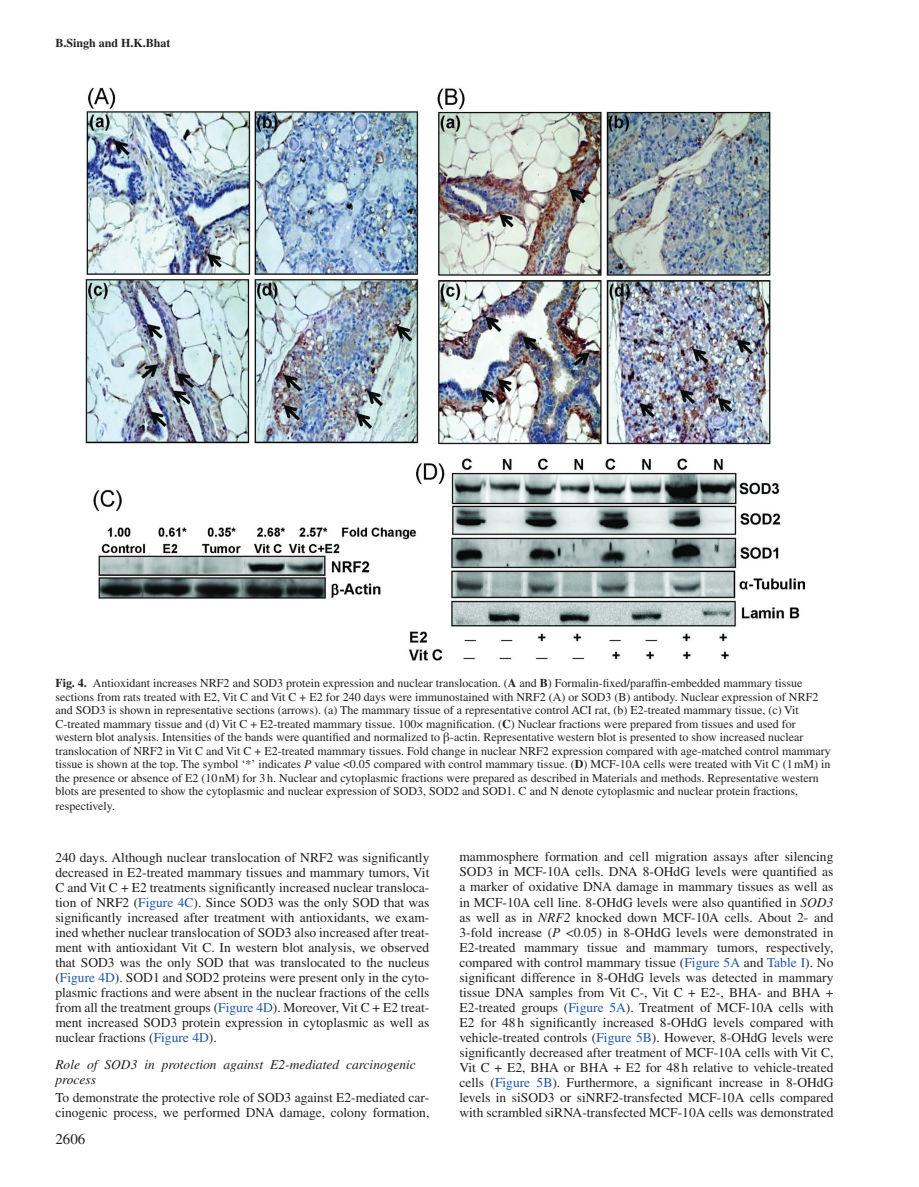
<style>
.page{position:relative;width:919px;height:1187px;background:#fff}
.page>*{position:absolute;margin:0;border:0;box-sizing:border-box;transform-origin:0 0}
.t1{font:15px "Times LT Std";color:#231f20}
.t2{font:13.5px/15px "Times LT Std";color:#231f20;text-align:justify}
.t3{font:italic 13.5px/15px "Times LT Std";color:#231f20}
.t4{font:12px/13.5px "Times LT Std";color:#231f20}
.t5{font:700 12px "Times LT Std";color:#231f20}
.s1{font-weight:700}
.s2{font-family:"Gandhari Unicode"}
.s3{font-style:italic}
.s4{color:#1e56a6}
</style>
<div class="page">
<img style="left:85px;top:87px;width:719px;height:573px">
<p class="t5" style="left:55px;top:36px;width:117px">B.Singh and H.K.Bhat</p>
<p class="t4" style="left:55px;top:676px;width:777px"><span class="s1">Fig. 4.</span> Antioxidant increases NRF2 and SOD3 protein expression and nuclear translocation. (<span class="s1">A</span> and <span class="s1">B</span>) Formalin-fixed/paraffin-embedded mammary tissue sections from rats treated with E2, Vit C and Vit C + E2 for 240 days were immunostained with NRF2 (A) or SOD3 (B) antibody. Nuclear expression of NRF2 and SOD3 is shown in representative sections (arrows). (a) The mammary tissue of a representative control ACI rat, (b) E2-treated mammary tissue, (c) Vit C-treated mammary tissue and (d) Vit C + E2-treated mammary tissue. 100× magnification. (<span class="s1">C</span>) Nuclear fractions were prepared from tissues and used for western blot analysis. Intensities of the bands were quantified and normalized to <span class="s2">β</span>-actin. Representative western blot is presented to show increased nuclear translocation of NRF2 in Vit C and Vit C + E2-treated mammary tissues. Fold change in nuclear NRF2 expression compared with age-matched control mammary tissue is shown at the top. The symbol ‘*’ indicates <span class="s3">P</span> value &lt;0.05 compared with control mammary tissue. (<span class="s1">D</span>) MCF-10A cells were treated with Vit C (1mM) in the presence or absence of E2 (10nM) for 3h. Nuclear and cytoplasmic fractions were prepared as described in Materials and methods. Representative western blots are presented to show the cytoplasmic and nuclear expression of SOD3, SOD2 and SOD1. C and N denote cytoplasmic and nuclear protein fractions,</p>
<p class="t4" style="left:55px;top:799px;width:61px">respectively.</p>
<p class="t2" style="left:55px;top:849px;width:375px">240 days. Although nuclear translocation of NRF2 was significantly decreased in E2-treated mammary tissues and mammary tumors, Vit C and Vit C + E2 treatments significantly increased nuclear transloca&shy;tion of NRF2 (<span class="s4">Figure 4C</span>). Since SOD3 was the only SOD that was significantly increased after treatment with antioxidants, we exam&shy;ined whether nuclear translocation of SOD3 also increased after treat&shy;ment with antioxidant Vit C. In western blot analysis, we observed that SOD3 was the only SOD that was translocated to the nucleus (<span class="s4">Figure 4D</span>). SOD1 and SOD2 proteins were present only in the cyto&shy;plasmic fractions and were absent in the nuclear fractions of the cells from all the treatment groups (<span class="s4">Figure 4D</span>). Moreover, Vit C + E2 treat&shy;ment increased SOD3 protein expression in cytoplasmic as well as nuclear fractions (<span class="s4">Figure 4D</span>).</p>
<p class="t3" style="left:55px;top:1056px;width:362px">Role of SOD3 in protection against E2-mediated carcinogenic process</p>
<p class="t2" style="left:55px;top:1089px;width:375px">To demonstrate the protective role of SOD3 against E2-mediated car&shy;cinogenic process, we performed DNA damage, colony formation,</p>
<p class="t1" style="left:55px;top:1130px;width:31px">2606</p>
<p class="t2" style="left:459px;top:849px;width:375px">mammosphere formation and cell migration assays after silencing SOD3 in MCF-10A cells. DNA 8-OHdG levels were quantified as a marker of oxidative DNA damage in mammary tissues as well as in MCF-10A cell line. 8-OHdG levels were also quantified in <span class="s3">SOD3 </span>as well as in <span class="s3">NRF2</span> knocked down MCF-10A cells. About 2- and 3-fold increase (<span class="s3">P</span> &lt;0.05) in 8-OHdG levels were demonstrated in E2-treated mammary tissue and mammary tumors, respectively, compared with control mammary tissue (<span class="s4">Figure 5A</span> and <span class="s4">Table I</span>). No significant difference in 8-OHdG levels was detected in mammary tissue DNA samples from Vit C-, Vit C + E2-, BHA- and BHA + E2-treated groups (<span class="s4">Figure 5A</span>). Treatment of MCF-10A cells with E2 for 48 h significantly increased 8-OHdG levels compared with vehicle-treated controls (<span class="s4">Figure 5B</span>). However, 8-OHdG levels were significantly decreased after treatment of MCF-10A cells with Vit C, Vit C + E2, BHA or BHA + E2 for 48h relative to vehicle-treated cells (<span class="s4">Figure 5B</span>). Furthermore, a significant increase in 8-OHdG levels in siSOD3 or siNRF2-transfected MCF-10A cells compared with scrambled siRNA-transfected MCF-10A cells was demonstrated</p>
</div>
